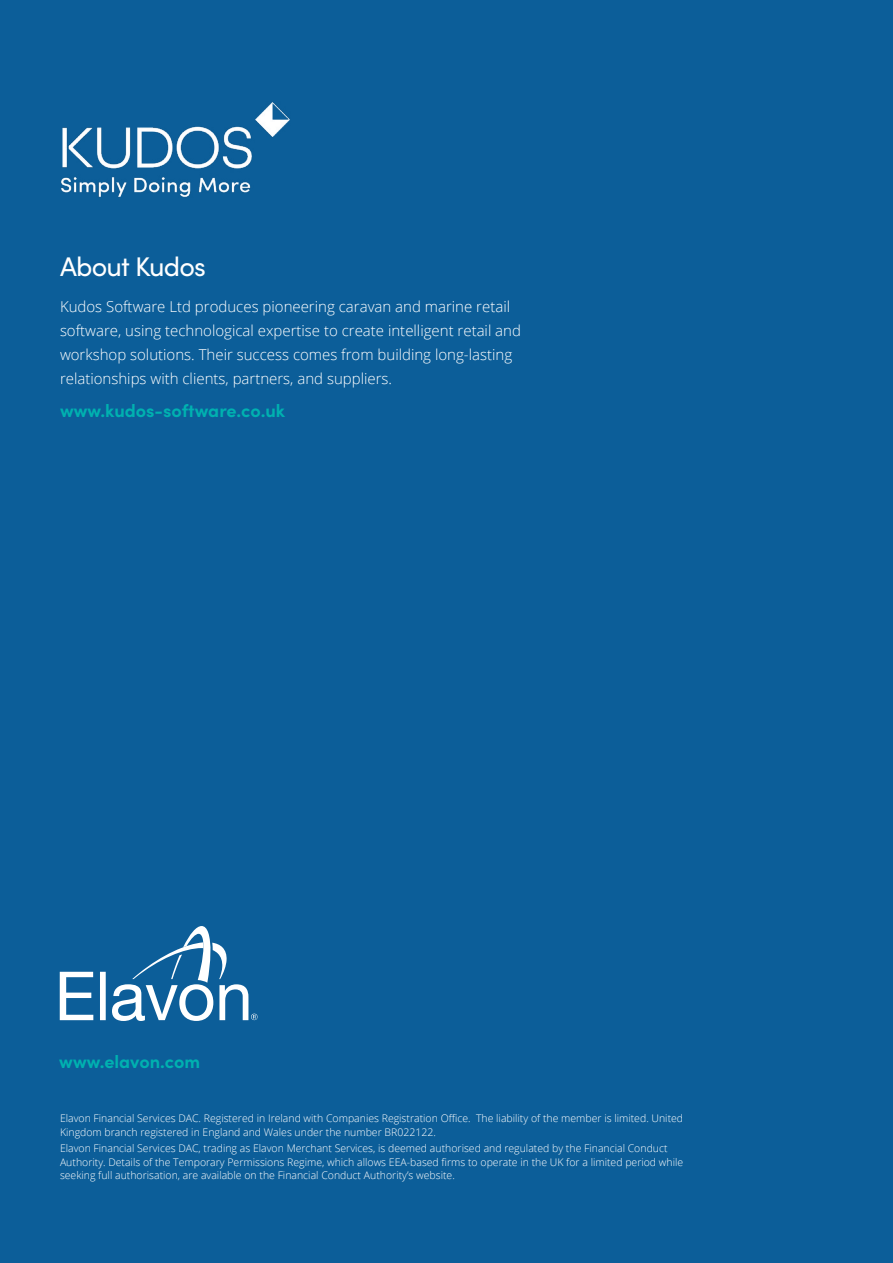
<style>
.page{position:relative;width:893px;height:1263px;background:#0c5e99}
.page>*{position:absolute;margin:0;border:0;box-sizing:border-box;transform-origin:0 0}
.t1{font:27px "Sofia Pro";letter-spacing:-.03em;color:#fff}
.t2{font:700 18px "Sofia Pro";color:#00b1b0}
.t3{font:300 15px/24px "Open Sans";color:#fff}
.t4{font:300 10.5px/13.5px "Open Sans";color:#fff}
</style>
<div class="page">
<img style="left:61px;top:102px;width:229px;height:95px">
<svg style="left:60px;top:926px;width:198px;height:95px"></svg>
<h1 class="t1" style="left:60px;top:247px;width:148px">About Kudos</h1>
<p class="t3" style="left:60px;top:294px;width:463px">Kudos Software Ltd produces pioneering caravan and marine retail software, using technological expertise to create intelligent retail and workshop solutions. Their success comes from building long-lasting relationships with clients, partners, and suppliers.</p>
<h2 class="t2" style="left:60px;top:397px;width:227px">www.kudos-software.co.uk</h2>
<h2 class="t2" style="left:59px;top:1048px;width:142px">www.elavon.com</h2>
<p class="t4" style="left:60px;top:1111px;width:625px">Elavon Financial Services DAC. Registered in Ireland with Companies Registration Office. The liability of the member is limited. United<br>Kingdom branch registered in England and Wales under the number BR022122.</p>
<p class="t4" style="left:60px;top:1141px;width:625px">Elavon Financial Services DAC, trading as Elavon Merchant Services, is deemed authorised and regulated by the Financial Conduct<br>Authority. Details of the Temporary Permissions Regime, which allows EEA-based firms to operate in the UK for a limited period while seeking full authorisation, are available on the Financial Conduct Authority’s website.</p>
</div>
